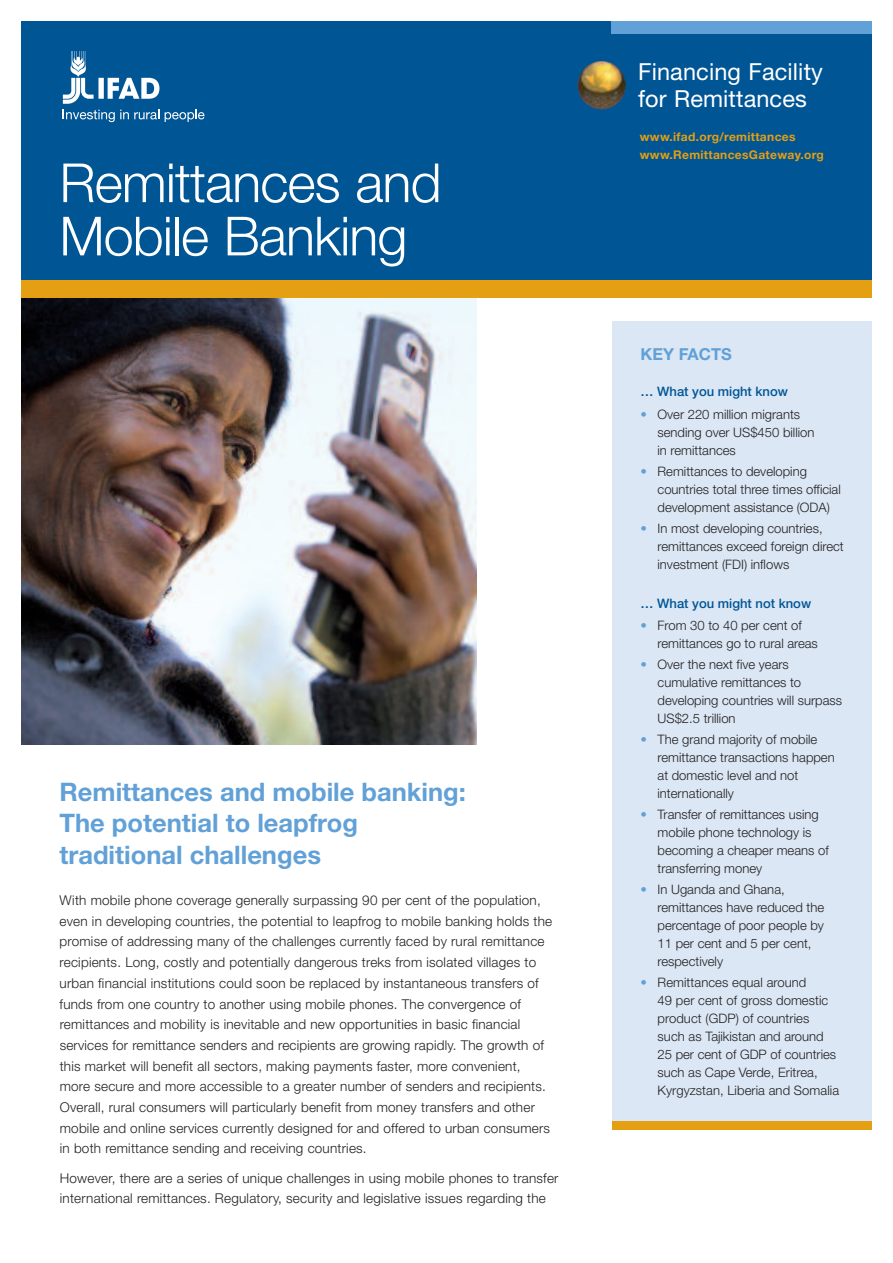
<style>
.page{position:relative;width:893px;height:1263px;background:#fff}
.page>*{position:absolute;margin:0;border:0;box-sizing:border-box;transform-origin:0 0}
.t1{font:300 54px/53.2px "Helvetica Neue";letter-spacing:-.015em;color:#fff}
.t2{font:700 25.5px/31.5px "Helvetica Neue";color:#61a1d7}
.t3{font:23.55px/26.7px "Helvetica Neue";letter-spacing:.005em;color:#fff}
.t4{font:700 16.5px "Helvetica Neue";color:#61a1d7}
.t5{font:300 13.5px/20.7px "Helvetica Neue";letter-spacing:.015em;color:#231f20}
.t6{font:300 13.05px/18px "Helvetica Neue";color:#231f20}
.t7{font:500 13.05px "Helvetica Neue";color:#005595}
.t8{font:700 12px/18px "Helvetica Neue";letter-spacing:.03em;color:#e49f13}
.s1{color:#61a1d7}
</style>
<div class="page">
<img style="left:21px;top:298px;width:455px;height:446px">
<div style="left:612px;top:321px;width:260px;height:806px;background:#dbe7f5"></div>
<div style="left:21px;top:21px;width:851px;height:264px;background:#005595"></div>
<div style="left:21px;top:281px;width:851px;height:17px;background:#e49f13"></div>
<div style="left:612px;top:1121px;width:260px;height:8px;background:#e49f13"></div>
<div style="left:611px;top:21px;width:261px;height:13px;background:#61a1d7"></div>
<img style="left:577px;top:61px;width:49px;height:48px">
<svg style="left:63px;top:110px;width:96px;height:12px"></svg>
<svg style="left:165px;top:110px;width:39px;height:12px"></svg>
<svg style="left:63px;top:51px;width:96px;height:53px"></svg>
<h1 class="t1" style="left:60px;top:161px;width:383px">Remittances and<br>Mobile Banking</h1>
<h2 class="t2" style="left:60px;top:778px;width:408px">Remittances and mobile banking:<br>The potential to leapfrog traditional challenges</h2>
<p class="t5" style="left:60px;top:891px;width:494px">With mobile phone coverage generally surpassing 90 per cent of the population, even in developing countries, the potential to leapfrog to mobile banking holds the promise of addressing many of the challenges currently faced by rural remittance recipients. Long, costly and potentially dangerous treks from isolated villages to urban financial institutions could soon be replaced by instantaneous transfers of funds from one country to another using mobile phones. The convergence of remittances and mobility is inevitable and new opportunities in basic financial services for remittance senders and recipients are growing rapidly. The growth of this market will benefit all sectors, making payments faster, more convenient, more secure and more accessible to a greater number of senders and recipients.<br>Overall, rural consumers will particularly benefit from money transfers and other mobile and online services currently designed for and offered to urban consumers in both remittance sending and receiving countries.</p>
<p class="t5" style="left:60px;top:1169px;width:500px">However, there are a series of unique challenges in using mobile phones to transfer international remittances. Regulatory, security and legislative issues regarding the</p>
<h3 class="t3" style="left:638px;top:61px;width:186px">Financing Facility for Remittances</h3>
<p class="t8" style="left:640px;top:129px;width:185px">www.ifad.org/remittances www.RemittancesGateway.org</p>
<p class="t4" style="left:640px;top:349px;width:93px">KEY FACTS</p>
<p class="t7" style="left:640px;top:387px;width:149px">… What you might know</p>
<p class="t6" style="left:658px;top:406px;width:158px;text-indent:-17px"><span class="s1">•</span> Over 220 million migrants sending over US$450 billion in remittances</p>
<p class="t6" style="left:658px;top:463px;width:185px;text-indent:-17px"><span class="s1">•</span> Remittances to developing countries total three times official development assistance (ODA)</p>
<p class="t6" style="left:658px;top:520px;width:188px;text-indent:-17px"><span class="s1">•</span> In most developing countries, remittances exceed foreign direct investment (FDI) inflows</p>
<p class="t7" style="left:640px;top:598px;width:172px">… What you might not know</p>
<p class="t6" style="left:658px;top:617px;width:162px;text-indent:-17px"><span class="s1">•</span> From 30 to 40 per cent of remittances go to rural areas</p>
<p class="t6" style="left:658px;top:656px;width:186px;text-indent:-17px"><span class="s1">•</span> Over the next five years cumulative remittances to developing countries will surpass<br>US$2.5 trillion</p>
<p class="t6" style="left:658px;top:731px;width:179px;text-indent:-17px"><span class="s1">•</span> The grand majority of mobile remittance transactions happen at domestic level and not internationally</p>
<p class="t6" style="left:658px;top:806px;width:173px;text-indent:-17px"><span class="s1">•</span> Transfer of remittances using mobile phone technology is becoming a cheaper means of transferring money</p>
<p class="t6" style="left:658px;top:881px;width:168px;text-indent:-17px"><span class="s1">•</span> In Uganda and Ghana, remittances have reduced the percentage of poor people by<br>11 per cent and 5 per cent, respectively</p>
<p class="t6" style="left:658px;top:974px;width:183px;text-indent:-17px"><span class="s1">•</span> Remittances equal around<br>49 per cent of gross domestic product (GDP) of countries such as Tajikistan and around<br>25 per cent of GDP of countries such as Cape Verde, Eritrea,<br>Kyrgyzstan, Liberia and Somalia</p>
</div>
